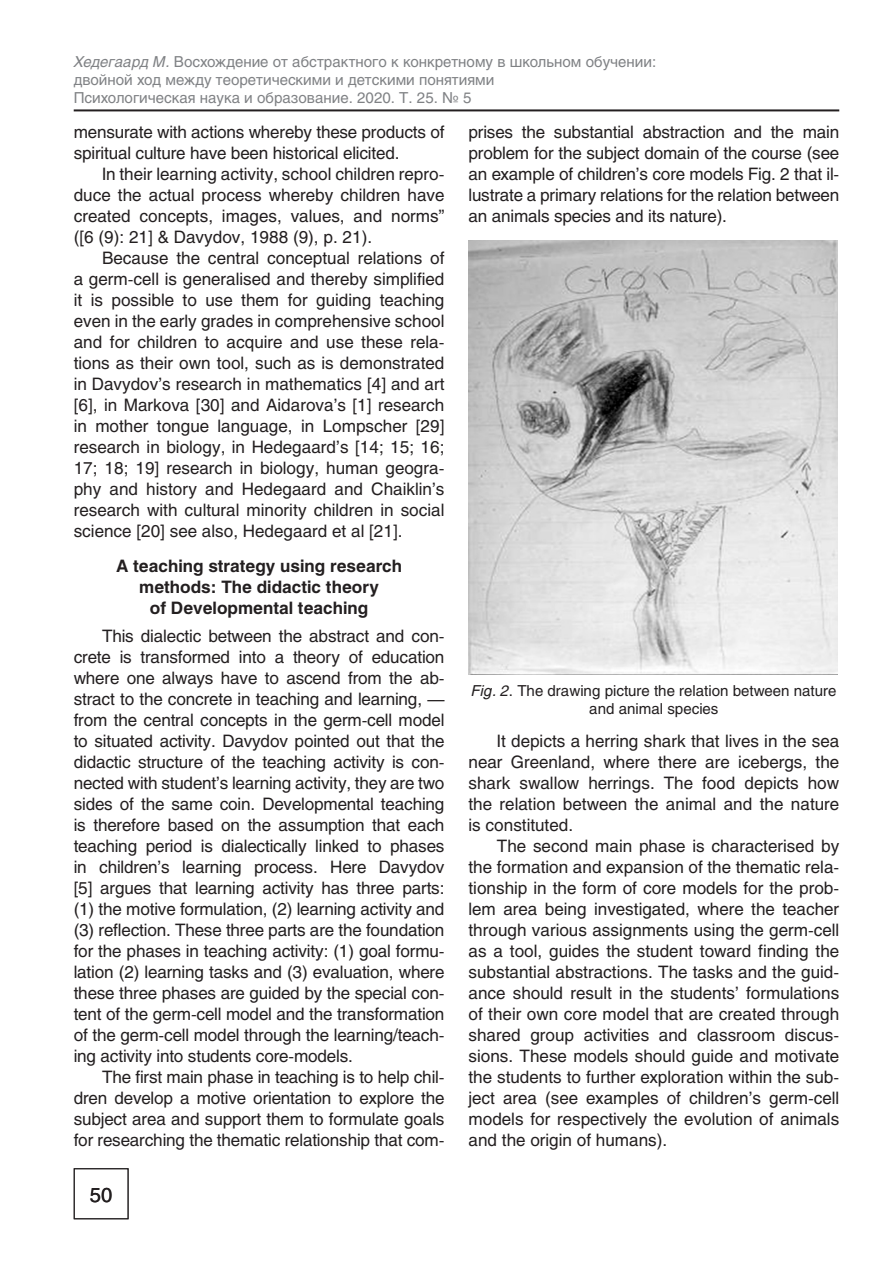
<style>
.page{position:relative;width:896px;height:1276px;background:#fff}
.page>*{position:absolute;margin:0;border:0;box-sizing:border-box;transform-origin:0 0}
.t1{font:20px "Helios";color:#231f20}
.Мой_основной{font:17px/21px "Helios";letter-spacing:-.01em;color:#231f20;text-align:justify}
.Подзаг_1{font:700 17px/21px "Helios";color:#231f20;text-align:center}
.Подзаголовок{font:15px "Helios";color:#808285}
.Мой_основной-2{font:15px/18px "Helios";color:#231f20;text-align:center}
.s1{font-style:italic}
</style>
<div class="page">
<hr style="left:74px;top:109px;width:765px;height:2px;background:#231f20">
<div style="left:74px;top:1168px;width:55px;height:51px;border:1px solid #231f20"></div>
<img style="left:468px;top:240px;width:370px;height:434px">
<p class="Подзаголовок" style="left:74px;top:52px;width:584px"><span class="s1">Хедегаард М.</span> Восхождение от абстрактного к конкретному в школьном обучении:</p>
<p class="Подзаголовок" style="left:74px;top:70px;width:422px">двойной ход между теоретическими и детскими понятиями</p>
<p class="Подзаголовок" style="left:74px;top:88px;width:399px">Психологическая наука и образование. 2020. Т. 25. № 5</p>
<p class="Мой_основной" style="left:74px;top:121px;width:372px">mensurate with actions whereby these products of spiritual culture have been historical elicited.</p>
<p class="Мой_основной" style="left:74px;top:163px;width:372px;text-indent:28px">In their learning activity, school children repro&shy;duce the actual process whereby children have created concepts, images, values, and norms” ([6 (9): 21] &amp; Davydov, 1988 (9), p. 21).</p>
<p class="Мой_основной" style="left:74px;top:247px;width:372px;text-indent:28px">Because the central conceptual relations of a germ-cell is generalised and thereby simplified it is possible to use them for guiding teaching even in the early grades in comprehensive school and for children to acquire and use these rela&shy;tions as their own tool, such as is demonstrated in Davydov’s research in mathematics [4] and art [6], in Markova [30] and Aidarova’s [1] research in mother tongue language, in Lompscher [29] research in biology, in Hedegaard’s [14; 15; 16; 17; 18; 19] research in biology, human geogra&shy;phy and history and Hedegaard and Chaiklin’s research with cultural minority children in social science [20] see also, Hedegaard et al [21].</p>
<p class="Подзаг_1" style="left:116px;top:555px;width:288px">A teaching strategy using research methods: The didactic theory<br>of Developmental teaching</p>
<p class="Мой_основной" style="left:74px;top:625px;width:372px;text-indent:28px">This dialectic between the abstract and con&shy;crete is transformed into a theory of education where one always have to ascend from the ab&shy;stract to the concrete in teaching and learning, — from the central concepts in the germ-cell model to situated activity. Davydov pointed out that the didactic structure of the teaching activity is con&shy;nected with student’s learning activity, they are two sides of the same coin. Developmental teaching is therefore based on the assumption that each teaching period is dialectically linked to phases in children’s learning process. Here Davydov [5] argues that learning activity has three parts: (1) the motive formulation, (2) learning activity and (3) reflection. These three parts are the foundation for the phases in teaching activity: (1) goal formu&shy;lation (2) learning tasks and (3) evaluation, where these three phases are guided by the special con&shy;tent of the germ-cell model and the transformation of the germ-cell model through the learning/teach&shy;ing activity into students core-models.</p>
<p class="Мой_основной" style="left:74px;top:1066px;width:372px;text-indent:28px">The first main phase in teaching is to help chil&shy;dren develop a motive orientation to explore the subject area and support them to formulate goals for researching the thematic relationship that com-</p>
<p class="Мой_основной" style="left:468px;top:121px;width:372px">prises the substantial abstraction and the main problem for the subject domain of the course (see an example of children’s core models Fig. 2 that il&shy;lustrate a primary relations for the relation between an animals species and its nature).</p>
<p class="Мой_основной-2" style="left:471px;top:681px;width:366px"><span class="s1">Fig. 2</span>. The drawing picture the relation between nature and animal species</p>
<p class="Мой_основной" style="left:468px;top:730px;width:372px;text-indent:28px">It depicts a herring shark that lives in the sea near Greenland, where there are icebergs, the shark swallow herrings. The food depicts how the relation between the animal and the nature is constituted.</p>
<p class="Мой_основной" style="left:468px;top:835px;width:372px;text-indent:28px">The second main phase is characterised by the formation and expansion of the thematic rela&shy;tionship in the form of core models for the prob&shy;lem area being investigated, where the teacher through various assignments using the germ-cell as a tool, guides the student toward finding the substantial abstractions. The tasks and the guid&shy;ance should result in the students’ formulations of their own core model that are created through shared group activities and classroom discus&shy;sions. These models should guide and motivate the students to further exploration within the sub&shy;ject area (see examples of children’s germ-cell models for respectively the evolution of animals and the origin of humans).</p>
<p class="t1" style="left:90px;top:1182px;width:24px">50</p>
</div>
